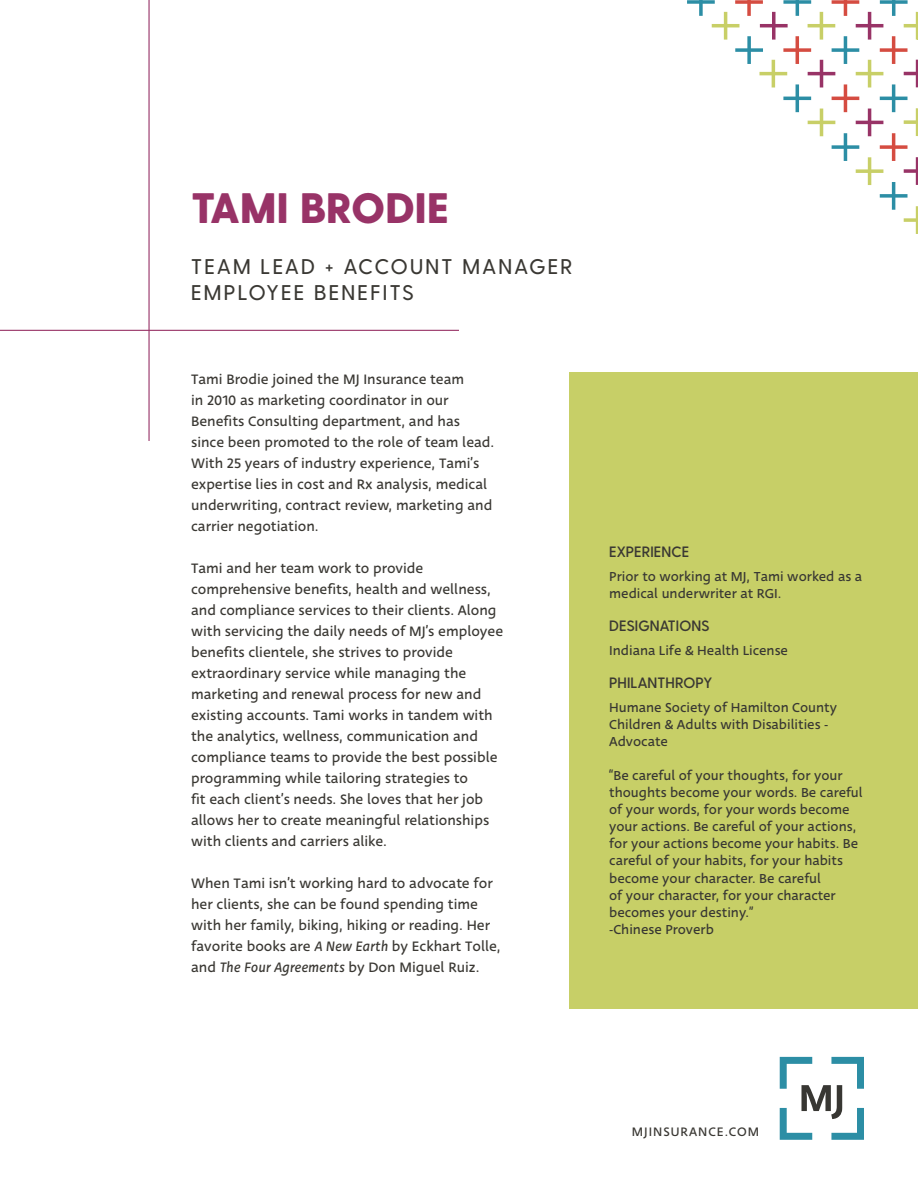
<style>
.page{position:relative;width:918px;height:1188px;background:#fff}
.page>*{position:absolute;margin:0;border:0;box-sizing:border-box;transform-origin:0 0}
.t1{font:800 42.6px "Greycliff CF";letter-spacing:.01em;color:#983367}
.t2{font:500 21.3px/25.5px "Greycliff CF";letter-spacing:.11em;color:#3a3833}
.t3{font:15px/21px "Deva Ideal";color:#3a3833}
.t4{font:600 15px "Greycliff CF";letter-spacing:.01em;color:#3a3833}
.t5{font:14.25px/17.1px "Deva Ideal";color:#383733}
.t6{font:13.5px "Deva Ideal";letter-spacing:.075em;color:#3a3833}
.s1{font-style:italic}
</style>
<div class="page">
<div style="left:569px;top:373px;width:349px;height:636px;background:#c7cf67"></div>
<svg style="left:687px;top:0;width:231px;height:234px"></svg>
<hr style="left:0;top:330px;width:459px;height:1px;background:#983367">
<hr style="left:148px;top:0;width:2px;height:441px;background:#983367">
<svg style="left:780px;top:1057px;width:84px;height:83px"></svg>
<h1 class="t1" style="left:191px;top:182px;width:259px">TAMI BRODIE</h1>
<h2 class="t2" style="left:191px;top:254px;width:383px">TEAM LEAD + ACCOUNT MANAGER<br>EMPLOYEE BENEFITS</h2>
<p class="t3" style="left:191px;top:369px;width:305px">Tami Brodie joined the MJ Insurance team<br>in 2010 as marketing coordinator in our Benefits Consulting department, and has since been promoted to the role of team lead.<br>With 25 years of industry experience, Tami’s expertise lies in cost and Rx analysis, medical underwriting, contract review, marketing and carrier negotiation.</p>
<p class="t3" style="left:191px;top:558px;width:314px">Tami and her team work to provide comprehensive benefits, health and wellness, and compliance services to their clients. Along with servicing the daily needs of MJ’s employee benefits clientele, she strives to provide extraordinary service while managing the marketing and renewal process for new and existing accounts. Tami works in tandem with the analytics, wellness, communication and compliance teams to provide the best possible programming while tailoring strategies to<br>fit each client’s needs. She loves that her job allows her to create meaningful relationships with clients and carriers alike.</p>
<p class="t3" style="left:191px;top:873px;width:311px">When Tami isn’t working hard to advocate for her clients, she can be found spending time with her family, biking, hiking or reading. Her favorite books are <span class="s1">A New Earth</span> by Eckhart Tolle, and <span class="s1">The Four Agreements</span> by Don Miguel Ruiz.</p>
<p class="t4" style="left:609px;top:543px;width:81px">EXPERIENCE</p>
<p class="t5" style="left:609px;top:568px;width:254px">Prior to working at MJ, Tami worked as a medical underwriter at RGI.</p>
<p class="t4" style="left:609px;top:617px;width:102px">DESIGNATIONS</p>
<p class="t5" style="left:609px;top:642px;width:180px">Indiana Life &amp; Health License</p>
<p class="t4" style="left:609px;top:674px;width:104px">PHILANTHROPY</p>
<p class="t5" style="left:609px;top:699px;width:229px">Humane Society of Hamilton County<br>Children &amp; Adults with Disabilities -<br>Advocate</p>
<p class="t5" style="left:609px;top:767px;width:255px">“Be careful of your thoughts, for your thoughts become your words. Be careful of your words, for your words become your actions. Be careful of your actions, for your actions become your habits. Be careful of your habits, for your habits become your character. Be careful<br>of your character, for your character becomes your destiny.”<br>-Chinese Proverb</p>
<p class="t6" style="left:632px;top:1124px;width:129px">MJINSURANCE.COM</p>
</div>
